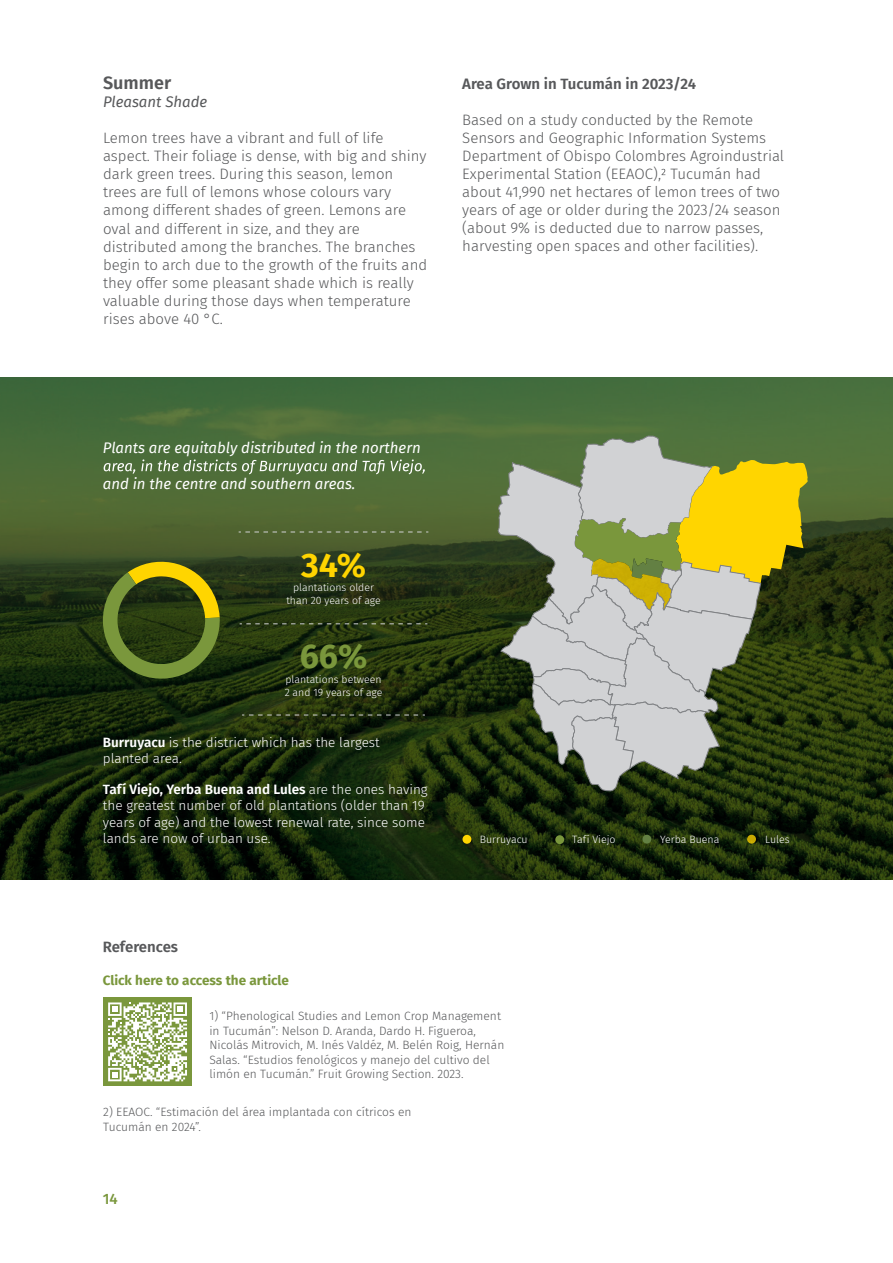
<style>
.page{position:relative;width:893px;height:1263px;background:#fff}
.page>*{position:absolute;margin:0;border:0;box-sizing:border-box;transform-origin:0 0}
.t1{font:700 34.05px "Fira Sans";color:#ffd500}
.t2{font:700 34.05px "Fira Sans";color:#7a973c}
.t3{font:600 18px "Fira Sans";color:#57585a}
.t4{font:300 15px/18px "Fira Sans";color:#57585a}
.t5{font:italic 15px "Fira Sans";color:#fff}
.t6{font:600 15px "Fira Sans";color:#57585a}
.t7{font:italic 15px "Fira Sans";color:#57585a}
.t8{font:500 15px "Fira Sans";color:#7a973d}
.t9{font:300 13.5px/16.2px "Fira Sans";color:#fff}
.t10{font:700 13.5px "Fira Sans";color:#7a973c}
.t11{font:300 12px/14.4px "Fira Sans";color:#57585a}
.t12{font:300 10.5px/12.6px "Fira Sans";color:#fff;text-align:center}
.s1{font-weight:600}
</style>
<div class="page">
<img style="left:0;top:377px;width:893px;height:502px">
<svg style="left:661px;top:169px;width:4px;height:6px"></svg>
<svg style="left:104px;top:459px;width:321px;height:15px;background:#708a60"></svg>
<svg style="left:239px;top:532px;width:189px;height:1px"></svg>
<svg style="left:242px;top:715px;width:183px;height:1px"></svg>
<svg style="left:240px;top:624px;width:187px;height:1px"></svg>
<svg style="left:102px;top:554px;width:119px;height:126px;background:#4d5b19"></svg>
<svg style="left:498px;top:436px;width:310px;height:355px;background:#94976d"></svg>
<div style="left:462px;top:835px;width:9px;height:9px;background:#ffd500;border-radius:50%"></div>
<div style="left:555px;top:835px;width:9px;height:9px;background:#7a973c;border-radius:50%"></div>
<div style="left:642px;top:835px;width:9px;height:8px;background:#638043;border-radius:50%"></div>
<div style="left:747px;top:835px;width:9px;height:8px;background:#c6a801;border-radius:50%"></div>
<div style="left:103px;top:997px;width:89px;height:89px;background:#7a973c"></div>
<svg style="left:108px;top:1002px;width:79px;height:79px"></svg>
<p class="t3" style="left:103px;top:68px;width:70px">Summer</p>
<p class="t7" style="left:103px;top:91px;width:106px">Pleasant Shade</p>
<p class="t4" style="left:103px;top:129px;width:326px">Lemon trees have a vibrant and full of life aspect. Their foliage is dense, with big and shiny dark green trees. During this season, lemon trees are full of lemons whose colours vary among different shades of green. Lemons are oval and different in size, and they are distributed among the branches. The branches begin to arch due to the growth of the fruits and they offer some pleasant shade which is really valuable during those days when temperature rises above 40 °C.</p>
<p class="t6" style="left:462px;top:72px;width:235px">Area Grown in Tucumán in 2023/24</p>
<p class="t4" style="left:462px;top:111px;width:323px">Based on a study conducted by the Remote Sensors and Geographic Information Systems Department of Obispo Colombres Agroindustrial Experimental Station (EEAOC), Tucumán had about 41,990 net hectares of lemon trees of two years of age or older during the 2023/24 season (about 9% is deducted due to narrow passes, harvesting open spaces and other facilities).</p>
<p class="t5" style="left:103px;top:437px;width:319px">Plants are equitably distributed in the northern</p>
<p class="t5" style="left:103px;top:473px;width:254px">and in the centre and southern areas.</p>
<h1 class="t1" style="left:301px;top:536px;width:66px">34%</h1>
<p class="t12" style="left:286px;top:581px;width:96px">plantations older than 20 years of age</p>
<h1 class="t2" style="left:300px;top:628px;width:69px">66%</h1>
<p class="t12" style="left:285px;top:673px;width:99px;text-align:left">plantations between<br>2 and 19 years of age</p>
<p class="t9" style="left:103px;top:734px;width:278px"><span class="s1">Burruyacu</span> is the district which has the largest planted area.</p>
<p class="t9" style="left:103px;top:781px;width:326px"><span class="s1">Tafí Viejo, Yerba Buena and Lules</span> are the ones having the greatest number of old plantations (older than 19 years of age) and the lowest renewal rate, since some lands are now of urban use.</p>
<p class="t6" style="left:103px;top:934px;width:77px">References</p>
<p class="t12" style="left:480px;top:833px;width:49px">Burruyacu</p>
<p class="t12" style="left:572px;top:833px;width:45px">Tafí Viejo</p>
<p class="t12" style="left:660px;top:833px;width:61px">Yerba Buena</p>
<p class="t12" style="left:765px;top:833px;width:26px">Lules</p>
<p class="t10" style="left:103px;top:969px;width:188px">Click here to access the article</p>
<p class="t11" style="left:209px;top:1009px;width:296px">1) “Phenological Studies and Lemon Crop Management in Tucumán”: Nelson D. Aranda, Dardo H. Figueroa, Nicolás Mitrovich, M. Inés Valdéz, M. Belén Roig, Hernán Salas. “Estudios fenológicos y manejo del cultivo del limón en Tucumán.” Fruit Growing Section. 2023.</p>
<p class="t11" style="left:103px;top:1105px;width:310px">2) EEAOC. “Estimación del área implantada con cítricos en<br>Tucumán en 2024”.</p>
<p class="t8" style="left:103px;top:1186px;width:16px">14</p>
</div>
